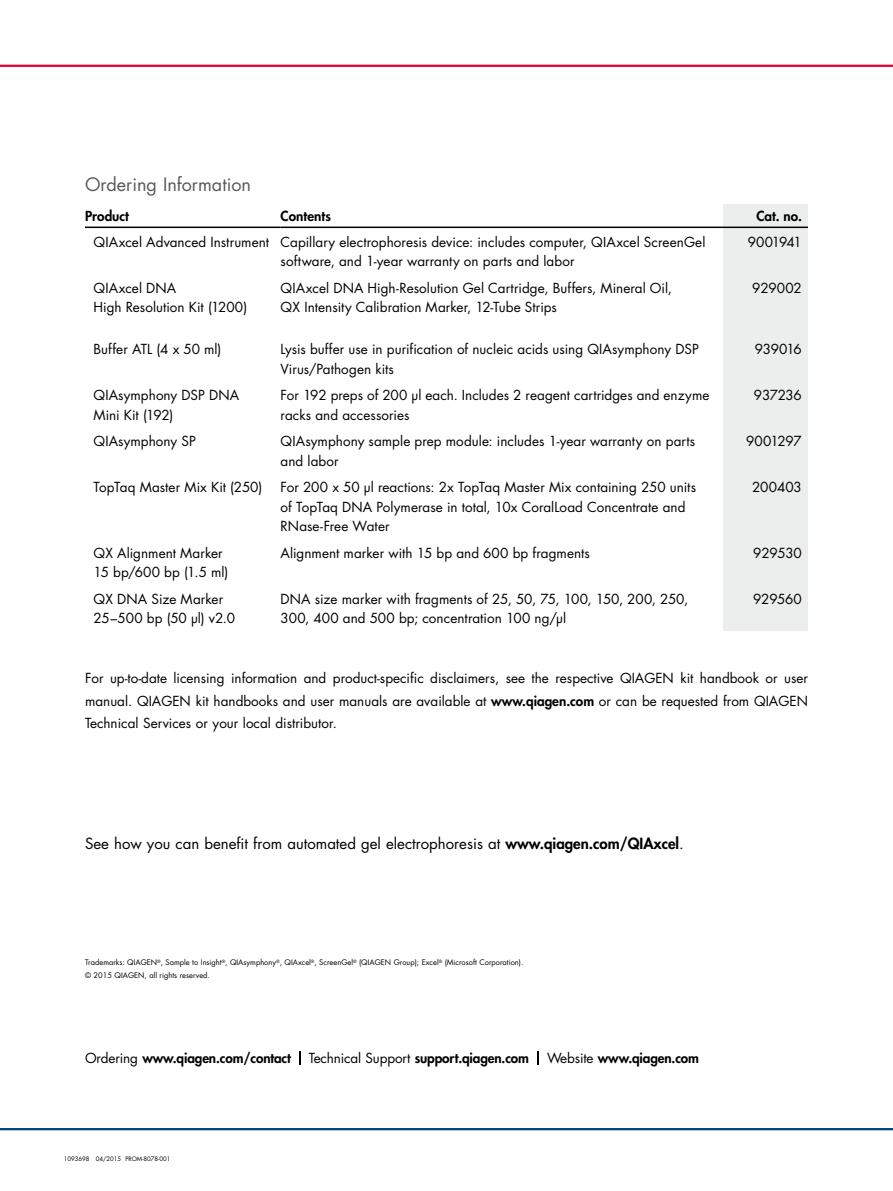
<style>
.page{position:relative;width:893px;height:1191px;background:#fff}
.page>*{position:absolute;margin:0;border:0;box-sizing:border-box;transform-origin:0 0}
.t1{font:18px "Futura Std";color:#58585a}
.t2{font:15px "Futura Std";color:#000}
.t3{font:13.5px/19.5px "Futura Std";letter-spacing:.005em;color:#000}
.t4{font:800 13.5px "Futura Std";letter-spacing:-.01em;color:#000}
.t5{font:13.5px "Futura Std";letter-spacing:-.075em;color:#000}
.t6{font:13.5px "Futura Std";letter-spacing:-.02em;color:#000}
.t7{font:7.5px/13.2px "Futura Std";color:#000}
.t8{font:6px "Futura Std";color:#000}
.s1{font-weight:800}
.s2{font-weight:400}
</style>
<div class="page">
<hr style="left:0;top:65px;width:893px;height:2px;background:#e20030">
<hr style="left:0;top:1128px;width:893px;height:2px;background:#004178">
<div style="left:723px;top:204px;width:85px;height:427px;background:#eceded"></div>
<hr style="left:85px;top:226px;width:196px;height:2px;background:#000">
<hr style="left:281px;top:226px;width:442px;height:2px;background:#000">
<hr style="left:723px;top:226px;width:85px;height:2px;background:#000">
<svg style="left:299px;top:1051px;width:1px;height:13px"></svg>
<svg style="left:537px;top:1051px;width:1px;height:13px"></svg>
<h1 class="t1" style="left:85px;top:173px;width:167px">Ordering Information</h1>
<p class="t4" style="left:85px;top:208px;width:45px">Product</p>
<p class="t4" style="left:281px;top:208px;width:52px">Contents</p>
<p class="t4" style="left:756px;top:208px;width:47px">Cat. no.</p>
<p class="t3" style="left:281px;top:232px;width:426px;text-indent:-187px">QIAxcel Advanced Instrument Capillary electrophoresis device: includes computer, QIAxcel ScreenGel software, and 1-year warranty on parts and labor</p>
<p class="t5" style="left:748px;top:233px;width:56px">9001941</p>
<p class="t3" style="left:94px;top:278px;width:155px">QIAxcel DNA<br>High Resolution Kit (1200)</p>
<p class="t3" style="left:281px;top:278px;width:393px">QIAxcel DNA High-Resolution Gel Cartridge, Buffers, Mineral Oil,<br>QX Intensity Calibration Marker, 12-Tube Strips</p>
<p class="t3" style="left:752px;top:278px;width:51px">929002</p>
<p class="t3" style="left:94px;top:340px;width:129px">Buffer ATL (4 x 50 ml)</p>
<p class="t3" style="left:281px;top:340px;width:420px">Lysis buffer use in purification of nucleic acids using QIAsymphony DSP<br>Virus/Pathogen kits</p>
<p class="t3" style="left:755px;top:340px;width:49px">939016</p>
<p class="t3" style="left:94px;top:386px;width:147px">QIAsymphony DSP DNA<br>Mini Kit (192)</p>
<p class="t3" style="left:281px;top:386px;width:430px">For 192 preps of 200 µl each. Includes 2 reagent cartridges and enzyme racks and accessories</p>
<p class="t3" style="left:754px;top:386px;width:50px">937236</p>
<p class="t3" style="left:94px;top:432px;width:104px">QIAsymphony SP</p>
<p class="t3" style="left:281px;top:432px;width:416px">QIAsymphony sample prep module: includes 1-year warranty on parts and labor</p>
<p class="t6" style="left:746px;top:433px;width:57px">9001297</p>
<p class="t3" style="left:94px;top:478px;width:170px">TopTaq Master Mix Kit (250)</p>
<p class="t3" style="left:281px;top:478px;width:417px">For 200 x 50 µl reactions: 2x TopTaq Master Mix containing 250 units of TopTaq DNA Polymerase in total, 10x CoralLoad Concentrate and<br>RNase-Free Water</p>
<p class="t3" style="left:752px;top:478px;width:51px">200403</p>
<p class="t3" style="left:94px;top:543px;width:136px">QX Alignment Marker<br>15 bp/600 bp (1.5 ml)</p>
<p class="t3" style="left:281px;top:543px;width:311px">Alignment marker with 15 bp and 600 bp fragments</p>
<p class="t3" style="left:753px;top:543px;width:50px">929530</p>
<p class="t3" style="left:94px;top:589px;width:143px">QX DNA Size Marker<br>25–500 bp (50 µl) v2.0</p>
<p class="t3" style="left:281px;top:589px;width:409px">DNA size marker with fragments of 25, 50, 75, 100, 150, 200, 250,<br>300, 400 and 500 bp; concentration 100 ng/µl</p>
<p class="t3" style="left:753px;top:589px;width:50px">929560</p>
<p class="t3" style="left:85px;top:667px;width:724px;line-height:22.5px;text-align:justify">For up-to-date licensing information and product-specific disclaimers, see the respective QIAGEN kit handbook or user manual. QIAGEN kit handbooks and user manuals are available at <span class="s1">www.qiagen.com</span> or can be requested from QIAGEN Technical Services or your local distributor.</p>
<p class="t2" style="left:85px;top:834px;width:600px">See how you can benefit from automated gel electrophoresis at <span class="s1">www.qiagen.com/QIAxcel</span>.</p>
<p class="t7" style="left:85px;top:955px;width:440px">Trademarks: QIAGEN<sup>®</sup>, Sample to Insight<sup>®</sup>, QIAsymphony<sup>®</sup>, QIAxcel<sup>®</sup>, ScreenGel<sup>®</sup> (QIAGEN Group); Excel<sup>®</sup> (Microsoft Corporation). © 2015 QIAGEN, all rights reserved.</p>
<p class="t4" style="left:85px;top:1049px;width:207px"><span class="s2">Ordering</span> www.qiagen.com/contact</p>
<p class="t4" style="left:309px;top:1049px;width:222px"><span class="s2">Technical Support</span> support.qiagen.com</p>
<p class="t4" style="left:547px;top:1049px;width:154px"><span class="s2">Website</span> www.qiagen.com</p>
<p class="t8" style="left:64px;top:1154px;width:108px">1093698 04/2015 PROM-8078-001</p>
</div>
